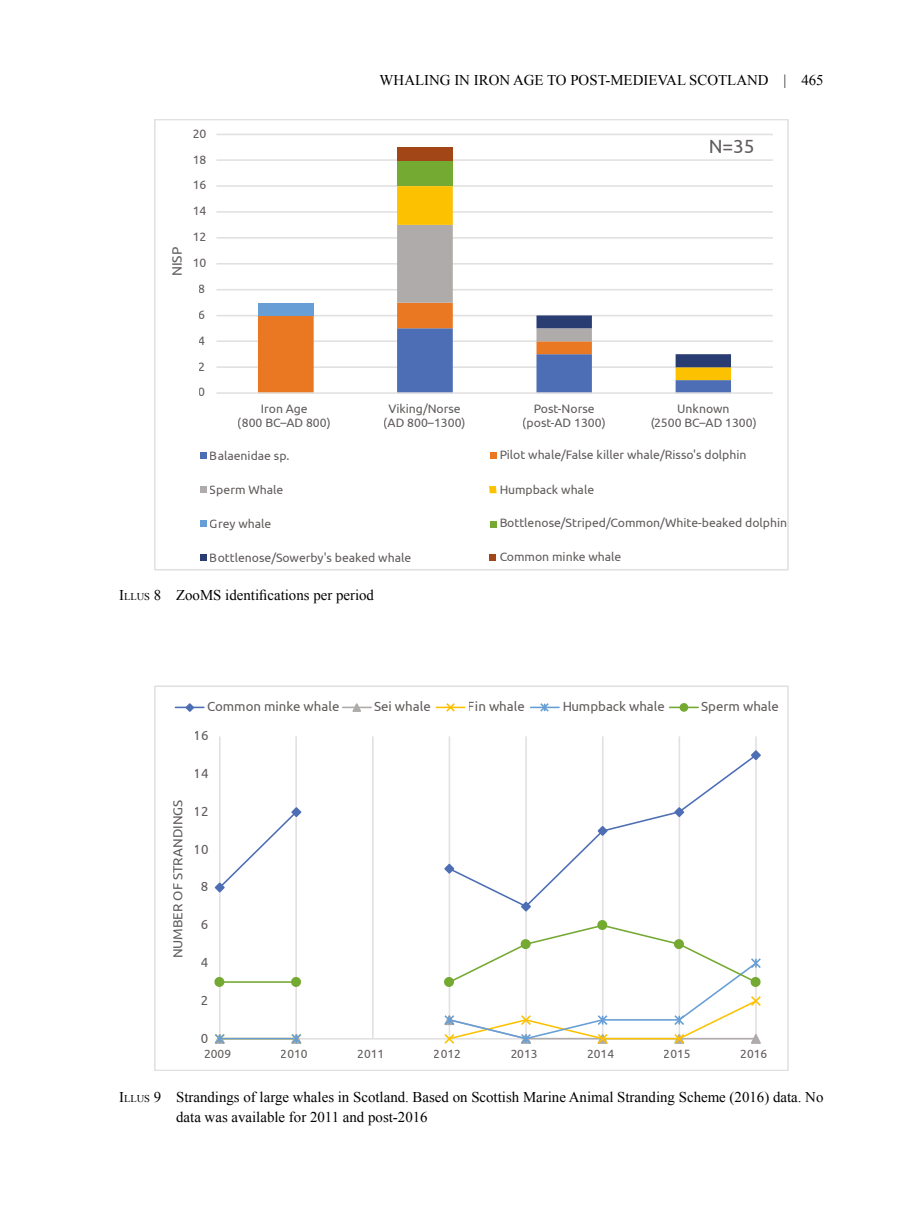
<style>
.page{position:relative;width:918px;height:1216px;background:#fff}
.page>*{position:absolute;margin:0;border:0;box-sizing:border-box;transform-origin:0 0}
.t1{font:19.07px "Ubuntu";color:#605c5b}
.Image_caption__CAP{font:14.88px/19.2px "Times New Roman";color:#000}
.t2{font:13.65px "Ubuntu";color:#605c5b}
.t3{font:13.3px "Ubuntu";color:#605c5b}
.t4{font:12.25px/14.7px "Ubuntu";color:#605c5b;text-align:center}
.t5{font:11.9px "Ubuntu";color:#605c5b}
.s1{font-style:inherit}
.s2{font-size:10.33px}
</style>
<div class="page">
<hr style="left:216px;top:134px;width:557px;height:1px;background:#e2e0e0">
<hr style="left:216px;top:159px;width:557px;height:2px;background:#e2e0e0">
<hr style="left:216px;top:185px;width:557px;height:2px;background:#e2e0e0">
<hr style="left:216px;top:211px;width:557px;height:2px;background:#e2e0e0">
<hr style="left:216px;top:237px;width:557px;height:2px;background:#e2e0e0">
<hr style="left:216px;top:263px;width:557px;height:1px;background:#e2e0e0">
<hr style="left:216px;top:289px;width:557px;height:1px;background:#e2e0e0">
<hr style="left:216px;top:315px;width:557px;height:1px;background:#e2e0e0">
<hr style="left:216px;top:340px;width:557px;height:2px;background:#e2e0e0">
<hr style="left:216px;top:366px;width:557px;height:2px;background:#e2e0e0">
<svg style="left:397px;top:186px;width:56px;height:39px;background:#fbc102"></svg>
<div style="left:397px;top:160px;width:56px;height:26px;background:#74a932"></div>
<svg style="left:258px;top:225px;width:473px;height:167px"></svg>
<div style="left:397px;top:147px;width:56px;height:13px;background:#a34617"></div>
<hr style="left:216px;top:392px;width:557px;height:2px;background:#e2e0e0">
<div style="left:200px;top:452px;width:7px;height:6px;background:#4d6eb4"></div>
<div style="left:490px;top:452px;width:6px;height:7px;background:#ea7822"></div>
<div style="left:200px;top:486px;width:7px;height:6px;background:#aeabaa"></div>
<svg style="left:489px;top:486px;width:7px;height:7px"></svg>
<div style="left:200px;top:520px;width:7px;height:7px;background:#669ed5"></div>
<div style="left:490px;top:520px;width:6px;height:7px;background:#74a932"></div>
<div style="left:200px;top:554px;width:7px;height:7px;background:#2a3d72"></div>
<div style="left:489px;top:554px;width:7px;height:7px;background:#a34617"></div>
<div style="left:154px;top:119px;width:634px;height:451px;border:2px solid #e2e0e0"></div>
<hr style="left:755px;top:736px;width:2px;height:302px;background:#e2e0e0">
<hr style="left:678px;top:736px;width:2px;height:302px;background:#e2e0e0">
<hr style="left:602px;top:736px;width:1px;height:302px;background:#e2e0e0">
<hr style="left:525px;top:736px;width:2px;height:302px;background:#e2e0e0">
<hr style="left:449px;top:736px;width:1px;height:302px;background:#e2e0e0">
<hr style="left:372px;top:736px;width:1px;height:302px;background:#e2e0e0">
<hr style="left:295px;top:736px;width:2px;height:302px;background:#e2e0e0">
<hr style="left:219px;top:736px;width:2px;height:302px;background:#e2e0e0">
<svg style="left:220px;top:753px;width:530px;height:155px"></svg>
<svg style="left:214px;top:881px;width:12px;height:12px"></svg>
<svg style="left:290px;top:805px;width:13px;height:13px"></svg>
<svg style="left:443px;top:862px;width:13px;height:13px"></svg>
<svg style="left:519px;top:900px;width:13px;height:12px"></svg>
<svg style="left:596px;top:824px;width:13px;height:13px"></svg>
<svg style="left:673px;top:805px;width:12px;height:13px"></svg>
<svg style="left:749px;top:750px;width:12px;height:11px"></svg>
<svg style="left:214px;top:923px;width:547px;height:121px"></svg>
<div style="left:215px;top:977px;width:9px;height:9px;background:#74a932;border-radius:50%"></div>
<div style="left:214px;top:976px;width:10px;height:10px;border:2px solid #74a932;border-radius:50%"></div>
<div style="left:292px;top:977px;width:8px;height:9px;background:#74a932;border-radius:50%"></div>
<div style="left:291px;top:976px;width:10px;height:10px;border:2px solid #74a932;border-radius:50%"></div>
<div style="left:445px;top:977px;width:8px;height:9px;background:#74a932;border-radius:50%"></div>
<div style="left:444px;top:976px;width:10px;height:10px;border:2px solid #74a932;border-radius:50%"></div>
<div style="left:521px;top:939px;width:9px;height:9px;background:#74a932;border-radius:50%"></div>
<div style="left:521px;top:939px;width:9px;height:10px;border:2px solid #74a932;border-radius:50%"></div>
<div style="left:598px;top:920px;width:8px;height:9px;background:#74a932;border-radius:50%"></div>
<div style="left:597px;top:920px;width:10px;height:10px;border:2px solid #74a932;border-radius:50%"></div>
<div style="left:675px;top:939px;width:8px;height:9px;background:#74a932;border-radius:50%"></div>
<div style="left:674px;top:939px;width:10px;height:10px;border:2px solid #74a932;border-radius:50%"></div>
<div style="left:751px;top:977px;width:9px;height:9px;background:#74a932;border-radius:50%"></div>
<div style="left:750px;top:976px;width:10px;height:10px;border:2px solid #74a932;border-radius:50%"></div>
<hr style="left:175px;top:706px;width:29px;height:2px;background:#4d6eb4">
<svg style="left:184px;top:703px;width:12px;height:9px"></svg>
<hr style="left:343px;top:706px;width:28px;height:2px;background:#aeabaa">
<svg style="left:351px;top:703px;width:12px;height:9px"></svg>
<hr style="left:436px;top:706px;width:29px;height:2px;background:#fcc100">
<svg style="left:444px;top:703px;width:12px;height:9px"></svg>
<hr style="left:530px;top:706px;width:29px;height:2px;background:#669ed5">
<svg style="left:538px;top:703px;width:12px;height:9px"></svg>
<hr style="left:670px;top:706px;width:28px;height:2px;background:#74a932">
<div style="left:679px;top:703px;width:9px;height:8px;border:2px solid #74a932;border-radius:50%"></div>
<div style="left:154px;top:685px;width:634px;height:385px;border:2px solid #e2e0e0"></div>
<p class="Image_caption__CAP" style="left:379px;top:70px;width:25px">Whaling</p>
<p class="Image_caption__CAP" style="left:454px;top:70px;width:36px">in Iron</p>
<p class="Image_caption__CAP" style="left:513px;top:70px;width:68px">Agetopost</p>
<p class="Image_caption__CAP" style="left:605px;top:70px;width:16px">-medieval</p>
<p class="Image_caption__CAP" style="left:689px;top:70px;width:20px">Scotland</p>
<p class="Image_caption__CAP" style="left:783px;top:70px;width:42px">| 465</p>
<p class="t2" style="left:169px;top:276px;width:31px;rotate:-90deg">NISP</p>
<p class="t4" style="left:192px;top:126px;width:15px">20</p>
<p class="t4" style="left:192px;top:151px;width:15px">18</p>
<p class="t4" style="left:192px;top:177px;width:15px">16</p>
<p class="t4" style="left:192px;top:203px;width:15px">14</p>
<p class="t4" style="left:192px;top:229px;width:15px">12</p>
<p class="t4" style="left:192px;top:255px;width:15px">10</p>
<p class="t4" style="left:199px;top:281px;width:8px">8</p>
<p class="t4" style="left:199px;top:307px;width:8px">6</p>
<p class="t4" style="left:199px;top:332px;width:8px">4</p>
<p class="t4" style="left:199px;top:358px;width:8px">2</p>
<p class="t4" style="left:199px;top:384px;width:8px">0</p>
<h1 class="t1" style="left:708px;top:135px;width:48px">N=35</h1>
<p class="t4" style="left:238px;top:400px;width:94px">Iron Age<br>(800 BC–AD 800)</p>
<p class="t4" style="left:384px;top:400px;width:83px">Viking/Norse (AD 800–1300)</p>
<p class="t4" style="left:523px;top:400px;width:84px">Post-Norse (post-AD 1300)</p>
<p class="t4" style="left:650px;top:400px;width:108px">Unknown<br>(2500 BC–AD 1300)</p>
<p class="t4" style="left:210px;top:448px;width:81px">Balaenidae sp.</p>
<p class="t4" style="left:499px;top:447px;width:249px">Pilot whale/False killer whale/Risso's dolphin</p>
<p class="t4" style="left:210px;top:482px;width:75px">Sperm Whale</p>
<p class="t4" style="left:499px;top:481px;width:96px">Humpback whale</p>
<p class="t4" style="left:210px;top:516px;width:63px">Grey whale</p>
<p class="t4" style="left:499px;top:515px;width:289px">Bottlenose/Striped/Common/White-beaked dolphin</p>
<p class="t4" style="left:210px;top:550px;width:203px">Bottlenose/Sowerby's beaked whale</p>
<p class="t4" style="left:499px;top:549px;width:123px">Common minke whale</p>
<p class="Image_caption__CAP" style="left:119px;top:585px;width:256px"><span class="s1">I</span><span class="s2">LLUS</span> <span class="s1">8</span> ZooMS identifications per period</p>
<p class="t3" style="left:207px;top:698px;width:134px">Common minke whale</p>
<p class="t3" style="left:374px;top:698px;width:58px">Sei whale</p>
<p class="t3" style="left:468px;top:698px;width:58px">Fin whale</p>
<p class="t3" style="left:562px;top:698px;width:104px">Humpback whale</p>
<p class="t3" style="left:701px;top:698px;width:79px">Sperm whale</p>
<p class="t3" style="left:194px;top:727px;width:16px">16</p>
<p class="t3" style="left:170px;top:958px;width:160px;rotate:-90deg">NUMBER OF STRANDINGS</p>
<p class="t3" style="left:194px;top:765px;width:16px">14</p>
<p class="t3" style="left:194px;top:803px;width:16px">12</p>
<p class="t3" style="left:194px;top:840px;width:16px">10</p>
<p class="t3" style="left:201px;top:878px;width:9px">8</p>
<p class="t3" style="left:201px;top:916px;width:9px">6</p>
<p class="t3" style="left:201px;top:954px;width:9px">4</p>
<p class="t3" style="left:201px;top:991px;width:9px">2</p>
<p class="t3" style="left:201px;top:1029px;width:9px">0</p>
<p class="t5" style="left:204px;top:1046px;width:28px">2009</p>
<p class="t5" style="left:281px;top:1046px;width:28px">2010</p>
<p class="t5" style="left:357px;top:1046px;width:28px">2011</p>
<p class="t5" style="left:434px;top:1046px;width:28px">2012</p>
<p class="t5" style="left:510px;top:1046px;width:28px">2013</p>
<p class="t5" style="left:587px;top:1046px;width:28px">2014</p>
<p class="t5" style="left:663px;top:1046px;width:28px">2015</p>
<p class="t5" style="left:740px;top:1046px;width:28px">2016</p>
<p class="Image_caption__CAP" style="left:176px;top:1087px;width:649px;text-indent:-57px"><span class="s1">I</span><span class="s2">LLUS</span> <span class="s1">9</span> Strandings of large whales in Scotland. Based on Scottish Marine Animal Stranding Scheme (2016) data. No data was available for 2011 and post-2016</p>
</div>
